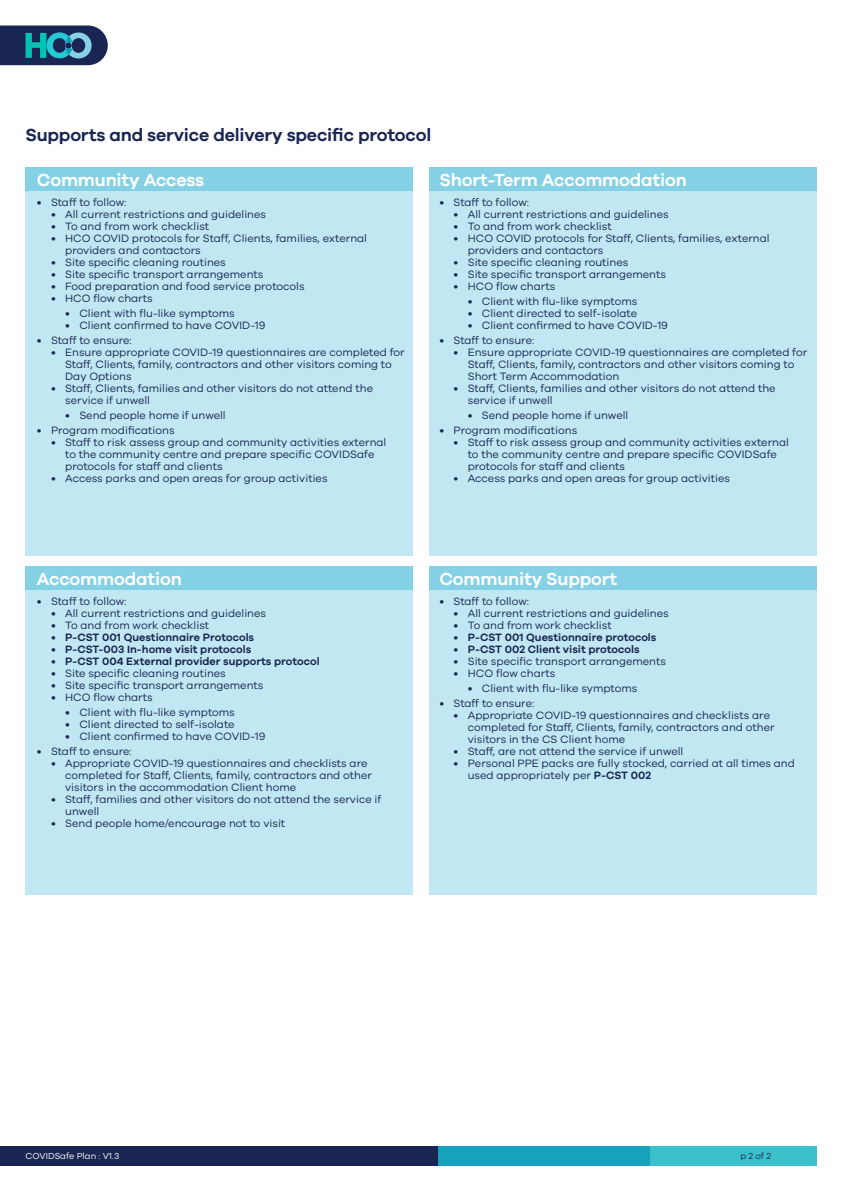
<style>
.page{position:relative;width:842px;height:1191px;background:#fff}
.page>*{position:absolute;margin:0;border:0;box-sizing:border-box;transform-origin:0 0}
.Heading{font:600 18px "Galano Grotesque";letter-spacing:-.01em;color:#fff}
.t1{font:600 18px "Galano Grotesque";letter-spacing:-.01em;color:#192552}
.t2{font:11px/12px "Galano Grotesque";color:#192552}
.t3{font:600 11px "Galano Grotesque";color:#192552}
.t4{font:9px "Galano Grotesque";color:#fff}
.t5{font:9px "Galano Grotesque";color:#192552}
.s1{font-size:12px}
.s2{font-weight:400;font-size:12px}
.s3{font-weight:600}
</style>
<div class="page">
<svg style="left:0;top:26px;width:108px;height:39px;background:#285476"></svg>
<svg style="left:65px;top:42px;width:7px;height:7px"></svg>
<div style="left:0;top:1145px;width:439px;height:20px;background:#192552"></div>
<div style="left:646px;top:1145px;width:170px;height:20px;background:#3bc1cb"></div>
<div style="left:439px;top:1145px;width:211px;height:20px;background:#16a1bd"></div>
<div style="left:429px;top:589px;width:387px;height:305px;background:#c1e8f2"></div>
<div style="left:429px;top:566px;width:387px;height:23px;background:#84d1e6"></div>
<div style="left:26px;top:589px;width:387px;height:305px;background:#c1e8f2"></div>
<div style="left:26px;top:566px;width:387px;height:23px;background:#84d1e6"></div>
<div style="left:429px;top:191px;width:387px;height:365px;background:#c1e8f2"></div>
<div style="left:429px;top:168px;width:387px;height:23px;background:#84d1e6"></div>
<div style="left:26px;top:191px;width:387px;height:365px;background:#c1e8f2"></div>
<div style="left:26px;top:168px;width:387px;height:23px;background:#84d1e6"></div>
<p class="t1" style="left:26px;top:124px;width:407px">Supports and service delivery specific protocol</p>
<p class="Heading" style="left:37px;top:169px;width:169px">Community Access</p>
<p class="t2" style="left:37px;top:196px;width:91px"><span class="s1">•</span> Staff to follow:</p>
<p class="t2" style="left:51px;top:208px;width:217px"><span class="s1">•</span> All current restrictions and guidelines</p>
<p class="t2" style="left:51px;top:220px;width:160px"><span class="s1">•</span> To and from work checklist</p>
<p class="t2" style="left:65px;top:232px;width:303px;text-indent:-14px"><span class="s1">•</span> HCO COVID protocols for Staff, Clients, families, external providers and contactors</p>
<p class="t2" style="left:51px;top:256px;width:176px"><span class="s1">•</span> Site specific cleaning routines</p>
<p class="t2" style="left:51px;top:268px;width:214px"><span class="s1">•</span> Site specific transport arrangements</p>
<p class="t2" style="left:51px;top:280px;width:255px"><span class="s1">•</span> Food preparation and food service protocols</p>
<p class="t2" style="left:51px;top:292px;width:103px"><span class="s1">•</span> HCO flow charts</p>
<p class="t2" style="left:65px;top:307px;width:171px"><span class="s1">•</span> Client with flu-like symptoms</p>
<p class="t2" style="left:65px;top:319px;width:202px"><span class="s1">•</span> Client confirmed to have COVID-19</p>
<p class="t2" style="left:37px;top:334px;width:96px"><span class="s1">•</span> Staff to ensure:</p>
<p class="t2" style="left:65px;top:346px;width:341px;text-indent:-14px"><span class="s1">•</span> Ensure appropriate COVID-19 questionnaires are completed for<br>Staff, Clients, family, contractors and other visitors coming to<br>Day Options</p>
<p class="t2" style="left:65px;top:382px;width:309px;text-indent:-14px"><span class="s1">•</span> Staff, Clients, families and other visitors do not attend the service if unwell</p>
<p class="t2" style="left:65px;top:409px;width:162px"><span class="s1">•</span> Send people home if unwell</p>
<p class="t2" style="left:37px;top:423px;width:139px"><span class="s1">•</span> Program modifications</p>
<p class="t2" style="left:65px;top:435px;width:323px;text-indent:-14px"><span class="s1">•</span> Staff to risk assess group and community activities external to the community centre and prepare specific COVIDSafe protocols for staff and clients</p>
<p class="t2" style="left:51px;top:471px;width:278px"><span class="s1">•</span> Access parks and open areas for group activities</p>
<p class="Heading" style="left:439px;top:169px;width:249px">Short-Term Accommodation</p>
<p class="t2" style="left:439px;top:196px;width:91px"><span class="s1">•</span> Staff to follow:</p>
<p class="t2" style="left:454px;top:208px;width:217px"><span class="s1">•</span> All current restrictions and guidelines</p>
<p class="t2" style="left:454px;top:220px;width:160px"><span class="s1">•</span> To and from work checklist</p>
<p class="t2" style="left:468px;top:232px;width:303px;text-indent:-14px"><span class="s1">•</span> HCO COVID protocols for Staff, Clients, families, external providers and contactors</p>
<p class="t2" style="left:454px;top:256px;width:176px"><span class="s1">•</span> Site specific cleaning routines</p>
<p class="t2" style="left:454px;top:268px;width:214px"><span class="s1">•</span> Site specific transport arrangements</p>
<p class="t2" style="left:454px;top:280px;width:103px"><span class="s1">•</span> HCO flow charts</p>
<p class="t2" style="left:468px;top:295px;width:171px"><span class="s1">•</span> Client with flu-like symptoms</p>
<p class="t2" style="left:468px;top:307px;width:171px"><span class="s1">•</span> Client directed to self-isolate</p>
<p class="t2" style="left:468px;top:319px;width:202px"><span class="s1">•</span> Client confirmed to have COVID-19</p>
<p class="t2" style="left:439px;top:334px;width:96px"><span class="s1">•</span> Staff to ensure:</p>
<p class="t2" style="left:468px;top:346px;width:341px;text-indent:-14px"><span class="s1">•</span> Ensure appropriate COVID-19 questionnaires are completed for<br>Staff, Clients, family, contractors and other visitors coming to<br>Short Term Accommodation</p>
<p class="t2" style="left:468px;top:382px;width:309px;text-indent:-14px"><span class="s1">•</span> Staff, Clients, families and other visitors do not attend the service if unwell</p>
<p class="t2" style="left:468px;top:409px;width:162px"><span class="s1">•</span> Send people home if unwell</p>
<p class="t2" style="left:439px;top:423px;width:139px"><span class="s1">•</span> Program modifications</p>
<p class="t2" style="left:468px;top:435px;width:323px;text-indent:-14px"><span class="s1">•</span> Staff to risk assess group and community activities external to the community centre and prepare specific COVIDSafe protocols for staff and clients</p>
<p class="t2" style="left:454px;top:471px;width:278px"><span class="s1">•</span> Access parks and open areas for group activities</p>
<p class="Heading" style="left:37px;top:567px;width:146px">Accommodation</p>
<p class="t2" style="left:37px;top:595px;width:91px"><span class="s1">•</span> Staff to follow:</p>
<p class="t2" style="left:51px;top:607px;width:217px"><span class="s1">•</span> All current restrictions and guidelines</p>
<p class="t2" style="left:51px;top:619px;width:160px"><span class="s1">•</span> To and from work checklist</p>
<p class="t3" style="left:51px;top:630px;width:205px"><span class="s2">•</span> P-CST 001 Questionnaire Protocols</p>
<p class="t3" style="left:51px;top:642px;width:202px"><span class="s2">•</span> P-CST-003 In-home visit protocols</p>
<p class="t3" style="left:51px;top:654px;width:270px"><span class="s2">•</span> P-CST 004 External provider supports protocol</p>
<p class="t2" style="left:51px;top:667px;width:176px"><span class="s1">•</span> Site specific cleaning routines</p>
<p class="t2" style="left:51px;top:679px;width:214px"><span class="s1">•</span> Site specific transport arrangements</p>
<p class="t2" style="left:51px;top:691px;width:103px"><span class="s1">•</span> HCO flow charts</p>
<p class="t2" style="left:65px;top:706px;width:171px"><span class="s1">•</span> Client with flu-like symptoms</p>
<p class="t2" style="left:65px;top:718px;width:171px"><span class="s1">•</span> Client directed to self-isolate</p>
<p class="t2" style="left:65px;top:730px;width:202px"><span class="s1">•</span> Client confirmed to have COVID-19</p>
<p class="t2" style="left:37px;top:744px;width:96px"><span class="s1">•</span> Staff to ensure:</p>
<p class="t2" style="left:65px;top:756px;width:308px;text-indent:-14px"><span class="s1">•</span> Appropriate COVID-19 questionnaires and checklists are completed for Staff, Clients, family, contractors and other visitors in the accommodation Client home</p>
<p class="t2" style="left:65px;top:792px;width:318px;text-indent:-14px"><span class="s1">•</span> Staff, families and other visitors do not attend the service if unwell</p>
<p class="t2" style="left:51px;top:816px;width:236px"><span class="s1">•</span> Send people home/encourage not to visit</p>
<p class="Heading" style="left:439px;top:567px;width:179px">Community Support</p>
<p class="t2" style="left:439px;top:595px;width:91px"><span class="s1">•</span> Staff to follow:</p>
<p class="t2" style="left:454px;top:607px;width:217px"><span class="s1">•</span> All current restrictions and guidelines</p>
<p class="t2" style="left:454px;top:619px;width:160px"><span class="s1">•</span> To and from work checklist</p>
<p class="t3" style="left:454px;top:630px;width:204px"><span class="s2">•</span> P-CST 001 Questionnaire protocols</p>
<p class="t3" style="left:454px;top:642px;width:187px"><span class="s2">•</span> P-CST 002 Client visit protocols</p>
<p class="t2" style="left:454px;top:655px;width:214px"><span class="s1">•</span> Site specific transport arrangements</p>
<p class="t2" style="left:454px;top:667px;width:103px"><span class="s1">•</span> HCO flow charts</p>
<p class="t2" style="left:468px;top:682px;width:171px"><span class="s1">•</span> Client with flu-like symptoms</p>
<p class="t2" style="left:439px;top:696px;width:96px"><span class="s1">•</span> Staff to ensure:</p>
<p class="t2" style="left:468px;top:708px;width:308px;text-indent:-14px"><span class="s1">•</span> Appropriate COVID-19 questionnaires and checklists are completed for Staff, Clients, family, contractors and other visitors in the CS Client home</p>
<p class="t2" style="left:454px;top:744px;width:231px"><span class="s1">•</span> Staff, are not attend the service if unwell</p>
<p class="t2" style="left:468px;top:756px;width:329px;text-indent:-14px"><span class="s1">•</span> Personal PPE packs are fully stocked, carried at all times and used appropriately per <span class="s3">P-CST 002</span></p>
<p class="t4" style="left:26px;top:1150px;width:95px">COVIDSafe Plan : V1.3</p>
<p class="t5" style="left:740px;top:1150px;width:32px">p 2 of 2</p>
</div>
